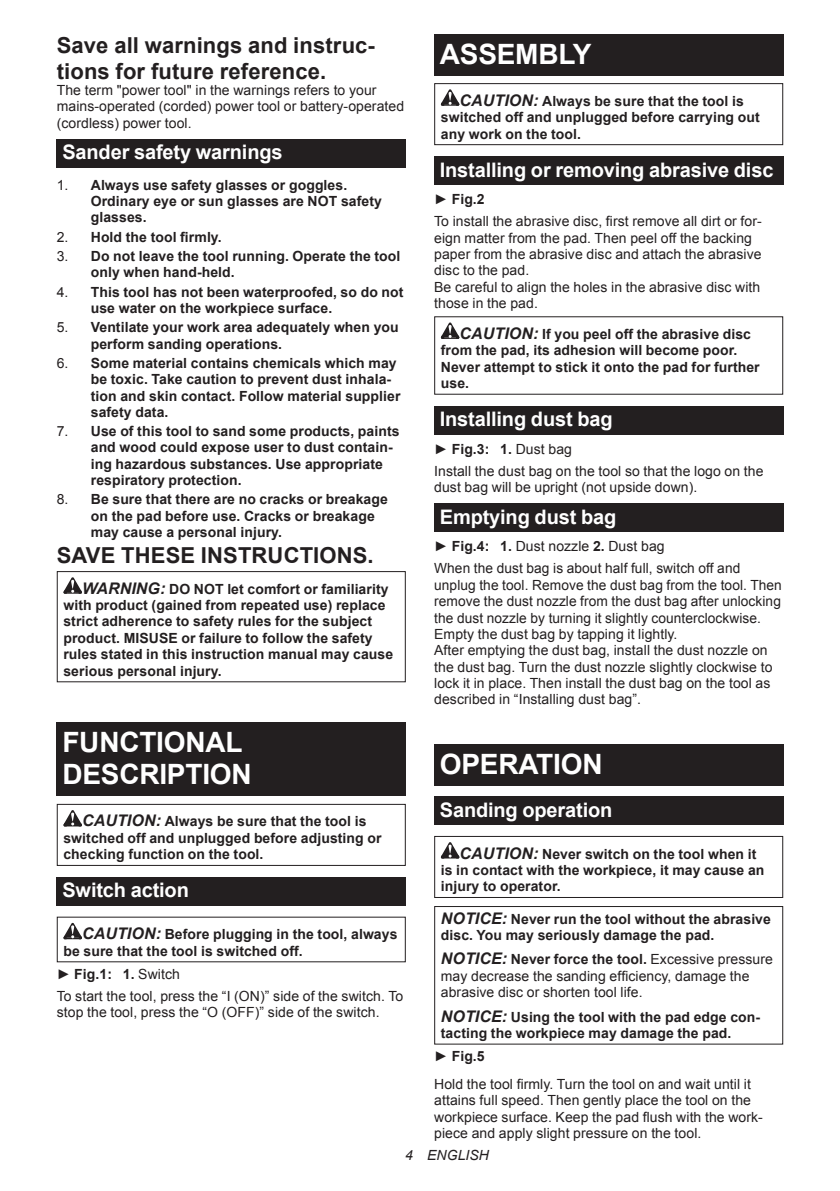
<style>
.page{position:relative;width:840px;height:1191px;background:#fff}
.page>*{position:absolute;margin:0;border:0;box-sizing:border-box;transform-origin:0 0}
.t1{font:700 28px/32.8px "Arial";letter-spacing:-.01em;color:#fff}
.t2{font:700 22px/25.8px "Arial";letter-spacing:.005em;color:#231f20}
.t3{font:700 20px "Arial";letter-spacing:-.01em;color:#fff}
.t4{font:700 14px/16.4px "Arial";letter-spacing:.005em;color:#231f20}
.t5{font:14px/16.4px "Arial";letter-spacing:.005em;color:#231f20}
.t6{font:italic 14px "Arial";letter-spacing:.005em;color:#231f20}
.s1{font-weight:400}
.s2{font-style:italic;font-size:16px}
.s3{font-weight:700}
.s4{font-weight:700;font-style:italic;font-size:16px}
</style>
<div class="page">
<div style="left:57px;top:139px;width:348px;height:29px;background:#231f20"></div>
<svg style="left:63px;top:577px;width:19px;height:16px"></svg>
<div style="left:57px;top:571px;width:348px;height:111px;border:1px solid #231f20"></div>
<div style="left:57px;top:722px;width:348px;height:74px;background:#231f20"></div>
<svg style="left:63px;top:810px;width:19px;height:16px"></svg>
<div style="left:57px;top:804px;width:348px;height:62px;border:1px solid #231f20"></div>
<div style="left:57px;top:877px;width:348px;height:28px;background:#231f20"></div>
<svg style="left:63px;top:923px;width:19px;height:16px"></svg>
<div style="left:434px;top:34px;width:348px;height:41px;background:#231f20"></div>
<svg style="left:440px;top:89px;width:19px;height:17px"></svg>
<div style="left:434px;top:83px;width:348px;height:62px;border:1px solid #231f20"></div>
<div style="left:434px;top:156px;width:348px;height:29px;background:#231f20"></div>
<svg style="left:440px;top:322px;width:19px;height:17px"></svg>
<div style="left:434px;top:406px;width:348px;height:28px;background:#231f20"></div>
<div style="left:434px;top:503px;width:348px;height:29px;background:#231f20"></div>
<div style="left:434px;top:744px;width:348px;height:41px;background:#231f20"></div>
<div style="left:434px;top:796px;width:348px;height:29px;background:#231f20"></div>
<svg style="left:440px;top:842px;width:19px;height:16px"></svg>
<div style="left:434px;top:836px;width:348px;height:62px;border:1px solid #231f20"></div>
<div style="left:434px;top:906px;width:348px;height:138px;border:1px solid #231f20"></div>
<h2 class="t2" style="left:57px;top:33px;width:319px">Save all warnings and instruc&shy;tions for future reference.</h2>
<p class="t5" style="left:57px;top:82px;width:349px">The term "power tool" in the warnings refers to your mains-operated (corded) power tool or battery-operated (cordless) power tool.</p>
<h3 class="t3" style="left:62px;top:139px;width:221px">Sander safety warnings</h3>
<p class="t4" style="left:91px;top:177px;width:292px;text-indent:-34px"><span class="s1">1.</span> Always use safety glasses or goggles.<br>Ordinary eye or sun glasses are NOT safety glasses.</p>
<p class="t4" style="left:57px;top:229px;width:166px"><span class="s1">2.</span> Hold the tool firmly.</p>
<p class="t4" style="left:91px;top:248px;width:311px;text-indent:-34px"><span class="s1">3.</span> Do not leave the tool running. Operate the tool only when hand-held.</p>
<p class="t4" style="left:91px;top:284px;width:314px;text-indent:-34px"><span class="s1">4.</span> This tool has not been waterproofed, so do not use water on the workpiece surface.</p>
<p class="t4" style="left:91px;top:319px;width:309px;text-indent:-34px"><span class="s1">5.</span> Ventilate your work area adequately when you perform sanding operations.</p>
<p class="t4" style="left:91px;top:355px;width:311px;text-indent:-34px"><span class="s1">6.</span> Some material contains chemicals which may be toxic. Take caution to prevent dust inhala&shy;tion and skin contact. Follow material supplier safety data.</p>
<p class="t4" style="left:91px;top:423px;width:310px;text-indent:-34px"><span class="s1">7.</span> Use of this tool to sand some products, paints and wood could expose user to dust contain&shy;ing hazardous substances. Use appropriate respiratory protection.</p>
<p class="t4" style="left:91px;top:492px;width:298px;text-indent:-34px"><span class="s1">8.</span> Be sure that there are no cracks or breakage on the pad before use. Cracks or breakage may cause a personal injury.</p>
<h2 class="t2" style="left:57px;top:543px;width:318px">SAVE THESE INSTRUCTIONS.</h2>
<p class="t4" style="left:63px;top:581px;width:331px;text-indent:19px"><span class="s2">WARNING:</span> DO NOT let comfort or familiarity with product (gained from repeated use) replace strict adherence to safety rules for the subject product. MISUSE or failure to follow the safety rules stated in this instruction manual may cause serious personal injury.</p>
<h1 class="t1" style="left:62px;top:726px;width:191px">FUNCTIONAL<br>DESCRIPTION</h1>
<p class="t4" style="left:63px;top:813px;width:319px;text-indent:19px"><span class="s2">CAUTION:</span> Always be sure that the tool is switched off and unplugged before adjusting or checking function on the tool.</p>
<h3 class="t3" style="left:62px;top:877px;width:128px">Switch action</h3>
<p class="t4" style="left:63px;top:926px;width:335px;text-indent:19px"><span class="s2">CAUTION:</span> Before plugging in the tool, always be sure that the tool is switched off.</p>
<p class="t5" style="left:57px;top:963px;width:348px;line-height:22px">► <span class="s3">Fig.1: 1.</span> Switch<br>To start the tool, press the “I (ON)” side of the switch. To</p>
<p class="t5" style="left:57px;top:1004px;width:324px">stop the tool, press the “O (OFF)” side of the switch.</p>
<h1 class="t1" style="left:439px;top:38px;width:153px">ASSEMBLY</h1>
<p class="t4" style="left:440px;top:93px;width:320px;text-indent:19px"><span class="s2">CAUTION:</span> Always be sure that the tool is switched off and unplugged before carrying out any work on the tool.</p>
<h3 class="t3" style="left:439px;top:156px;width:335px">Installing or removing abrasive disc</h3>
<p class="t5" style="left:434px;top:188px;width:329px;line-height:22px">► <span class="s3">Fig.2<br></span>To install the abrasive disc, first remove all dirt or for-</p>
<p class="t5" style="left:434px;top:230px;width:329px">eign matter from the pad. Then peel off the backing paper from the abrasive disc and attach the abrasive disc to the pad.<br>Be careful to align the holes in the abrasive disc with those in the pad.</p>
<p class="t4" style="left:440px;top:326px;width:320px;text-indent:19px"><span class="s2">CAUTION:</span> If you peel off the abrasive disc from the pad, its adhesion will become poor.<br>Never attempt to stick it onto the pad for further use.</p>
<h3 class="t3" style="left:439px;top:406px;width:174px">Installing dust bag</h3>
<p class="t5" style="left:434px;top:438px;width:331px;line-height:22px">► <span class="s3">Fig.3: 1.</span> Dust bag<br>Install the dust bag on the tool so that the logo on the</p>
<p class="t5" style="left:434px;top:479px;width:264px">dust bag will be upright (not upside down).</p>
<h3 class="t3" style="left:439px;top:503px;width:178px">Emptying dust bag</h3>
<p class="t5" style="left:434px;top:535px;width:307px;line-height:22px">► <span class="s3">Fig.4: 1.</span> Dust nozzle <span class="s3">2.</span> Dust bag<br>When the dust bag is about half full, switch off and</p>
<p class="t5" style="left:434px;top:577px;width:349px">unplug the tool. Remove the dust bag from the tool. Then remove the dust nozzle from the dust bag after unlocking the dust nozzle by turning it slightly counterclockwise.<br>Empty the dust bag by tapping it lightly.<br>After emptying the dust bag, install the dust nozzle on the dust bag. Turn the dust nozzle slightly clockwise to lock it in place. Then install the dust bag on the tool as described in “Installing dust bag”.</p>
<h1 class="t1" style="left:439px;top:748px;width:164px">OPERATION</h1>
<h3 class="t3" style="left:439px;top:796px;width:174px">Sanding operation</h3>
<p class="t4" style="left:440px;top:846px;width:325px;text-indent:19px"><span class="s2">CAUTION:</span> Never switch on the tool when it is in contact with the workpiece, it may cause an injury to operator.</p>
<p class="t4" style="left:440px;top:911px;width:331px"><span class="s2">NOTICE:</span> Never run the tool without the abrasive disc. You may seriously damage the pad.</p>
<p class="t5" style="left:440px;top:951px;width:333px"><span class="s4">NOTICE:</span> <span class="s3">Never force the tool.</span> Excessive pressure may decrease the sanding efficiency, damage the abrasive disc or shorten tool life.</p>
<p class="t4" style="left:440px;top:1008px;width:320px"><span class="s2">NOTICE:</span> Using the tool with the pad edge con&shy;tacting the workpiece may damage the pad.</p>
<p class="t5" style="left:434px;top:1042px;width:318px;line-height:27.8px">► <span class="s3">Fig.5<br></span>Hold the tool firmly. Turn the tool on and wait until it</p>
<p class="t5" style="left:434px;top:1092px;width:330px">attains full speed. Then gently place the tool on the workpiece surface. Keep the pad flush with the work&shy;piece and apply slight pressure on the tool.</p>
<p class="t6" style="left:405px;top:1146px;width:85px">4 ENGLISH</p>
</div>
